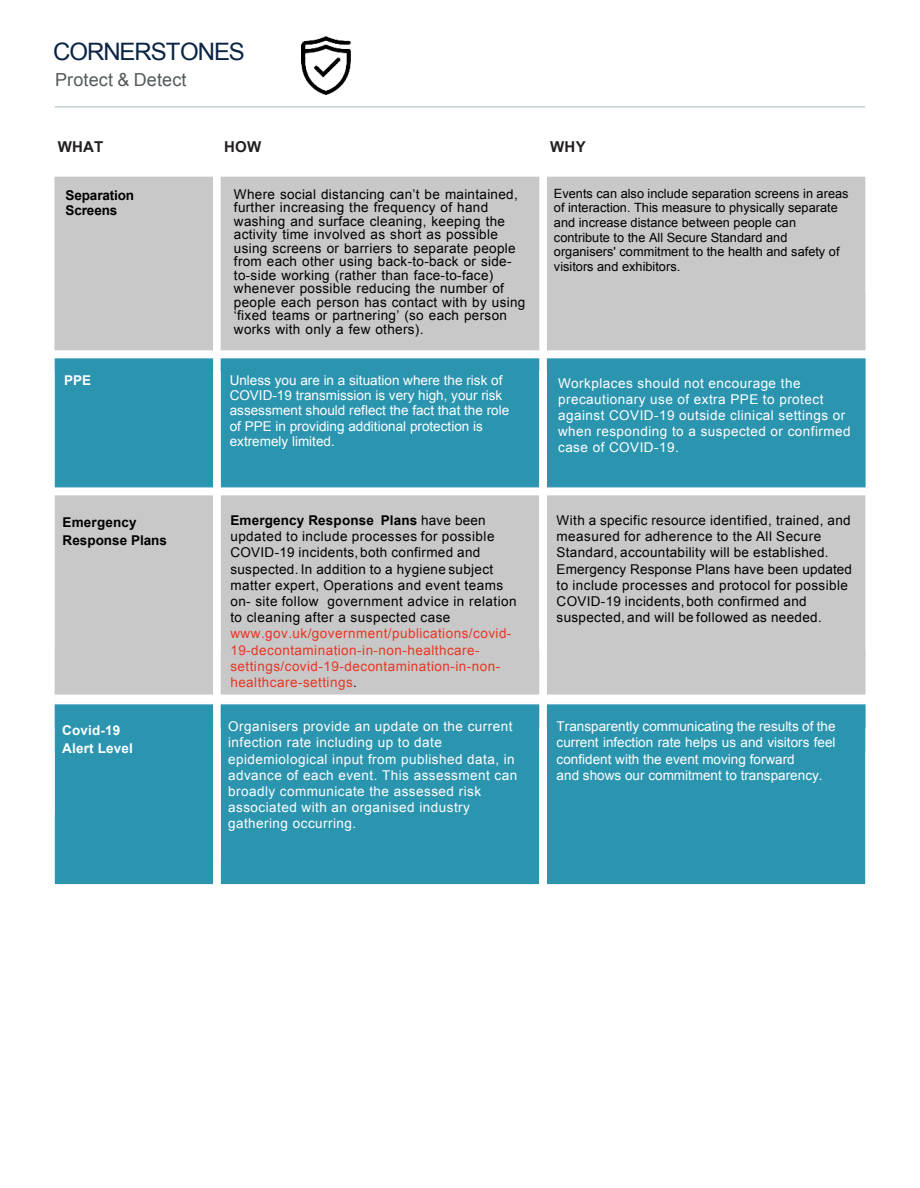
<style>
.page{position:relative;width:920px;height:1188px;background:#fff}
.page>*{position:absolute;margin:0;border:0;box-sizing:border-box;transform-origin:0 0}
.t1{font:24px "Arial";letter-spacing:-.045em;color:#0a2344}
.t2{font:18px "Arial";letter-spacing:.01em;color:#535b5d}
.t3{font:700 15px "Arial";letter-spacing:.02em;color:#231f20}
.t4{font:13.5px/16.2px "Arial";letter-spacing:.025em;color:#000}
.t5{font:13.5px/16.2px "Arial";letter-spacing:.035em;color:#fff}
.t6{font:13.5px/15.5px "Arial";color:#fff}
.t7{font:13.5px/16.2px "Arial";letter-spacing:.035em;color:#e63726}
.t8{font:700 13.5px/15px "Arial";color:#000}
.t9{font:700 13.5px/18px "Arial";letter-spacing:.01em;color:#fff}
.t10{font:12.75px/14.5px "Arial";color:#000}
.s1{font-weight:700}
.s2{color:#000}
</style>
<div class="page">
<div style="left:54px;top:495px;width:816px;height:207px;background:#c8c8c8;border:2px solid #c8c8c8"></div>
<div style="left:54px;top:358px;width:815px;height:130px;background:#2b95b0;border:2px solid #2b95b0"></div>
<div style="left:51px;top:177px;width:818px;height:173px;background:#c8c8c8"></div>
<div style="left:54px;top:704px;width:818px;height:180px;background:#2b95b0;border:2px solid #2b95b0"></div>
<hr style="left:55px;top:107px;width:810px;height:1px;background:#a7bdc7">
<div style="left:47px;top:173px;width:7px;height:641px;background:#fff"></div>
<div style="left:213px;top:173px;width:8px;height:688px;background:#fff"></div>
<div style="left:539px;top:173px;width:8px;height:711px;background:#fff"></div>
<div style="left:54px;top:695px;width:819px;height:7px;background:#fff"></div>
<div style="left:865px;top:177px;width:8px;height:732px;background:#fff"></div>
<div style="left:213px;top:752px;width:8px;height:157px;background:#fff"></div>
<img style="left:301px;top:36px;width:50px;height:59px">
<h1 class="t1" style="left:53px;top:43px;width:193px">CORNERSTONES</h1>
<h2 class="t2" style="left:55px;top:73px;width:133px">Protect &amp; Detect</h2>
<p class="t3" style="left:58px;top:141px;width:47px">WHAT</p>
<p class="t3" style="left:224px;top:141px;width:39px">HOW</p>
<p class="t3" style="left:550px;top:141px;width:37px">WHY</p>
<p class="t8" style="left:66px;top:189px;width:70px">Separation<br>Screens</p>
<p class="t4" style="left:234px;top:188px;width:293px;line-height:13.5px">Where social distancing can’t be maintained, further increasing the frequency of hand washing and surface cleaning, keeping the activity time involved as short as possible using screens or barriers to separate people from each other using back-to-back or side&shy;to-side working (rather than face-to-face) whenever possible reducing the number of people each person has contact with by using ‘fixed teams or partnering’ (so each person works with only a few others).</p>
<p class="t10" style="left:554px;top:187px;width:296px">Events can also include separation screens in areas of interaction. This measure to physically separate and increase distance between people can contribute to the All Secure Standard and organisers' commitment to the health and safety of visitors and exhibitors.</p>
<p class="t9" style="left:64px;top:372px;width:29px">PPE</p>
<p class="t6" style="left:230px;top:373px;width:281px">Unless you are in a situation where the risk of COVID-19 transmission is very high, your risk assessment should reflect the fact that the role of PPE in providing additional protection is extremely limited.</p>
<p class="t8" style="left:63px;top:514px;width:106px;line-height:18px">Emergency<br>Response Plans</p>
<p class="t4" style="left:230px;top:513px;width:288px"><span class="s1">Emergency Response Plans</span> have been updated to include processes for possible COVID-19 incidents, both confirmed and suspected. In addition to a hygiene subject matter expert, Operations and event teams on- site follow government advice in relation to cleaning after a suspected case</p>
<p class="t7" style="left:230px;top:627px;width:282px">www.gov.uk/government/publications/covid-19-decontamination-in-non-healthcare&shy;settings/covid-19-decontamination-in-non&shy;healthcare-settings<span class="s2">.</span></p>
<p class="t5" style="left:558px;top:376px;width:294px">Workplaces should not encourage the precautionary use of extra PPE to protect against COVID-19 outside clinical settings or when responding to a suspected or confirmed case of COVID-19.</p>
<p class="t4" style="left:556px;top:513px;width:297px">With a specific resource identified, trained, and measured for adherence to the All Secure Standard, accountability will be established.<br>Emergency Response Plans have been updated to include processes and protocol for possible COVID-19 incidents, both confirmed and suspected, and will be followed as needed.</p>
<p class="t9" style="left:62px;top:723px;width:72px">Covid-19<br>Alert Level</p>
<p class="t5" style="left:228px;top:720px;width:290px">Organisers provide an update on the current infection rate including up to date epidemiological input from published data, in advance of each event. This assessment can broadly communicate the assessed risk associated with an organised industry gathering occurring.</p>
<p class="t6" style="left:556px;top:720px;width:280px;line-height:16.2px">Transparently communicating the results of the current infection rate helps us and visitors feel confident with the event moving forward<br>and shows our commitment to transparency.</p>
</div>
